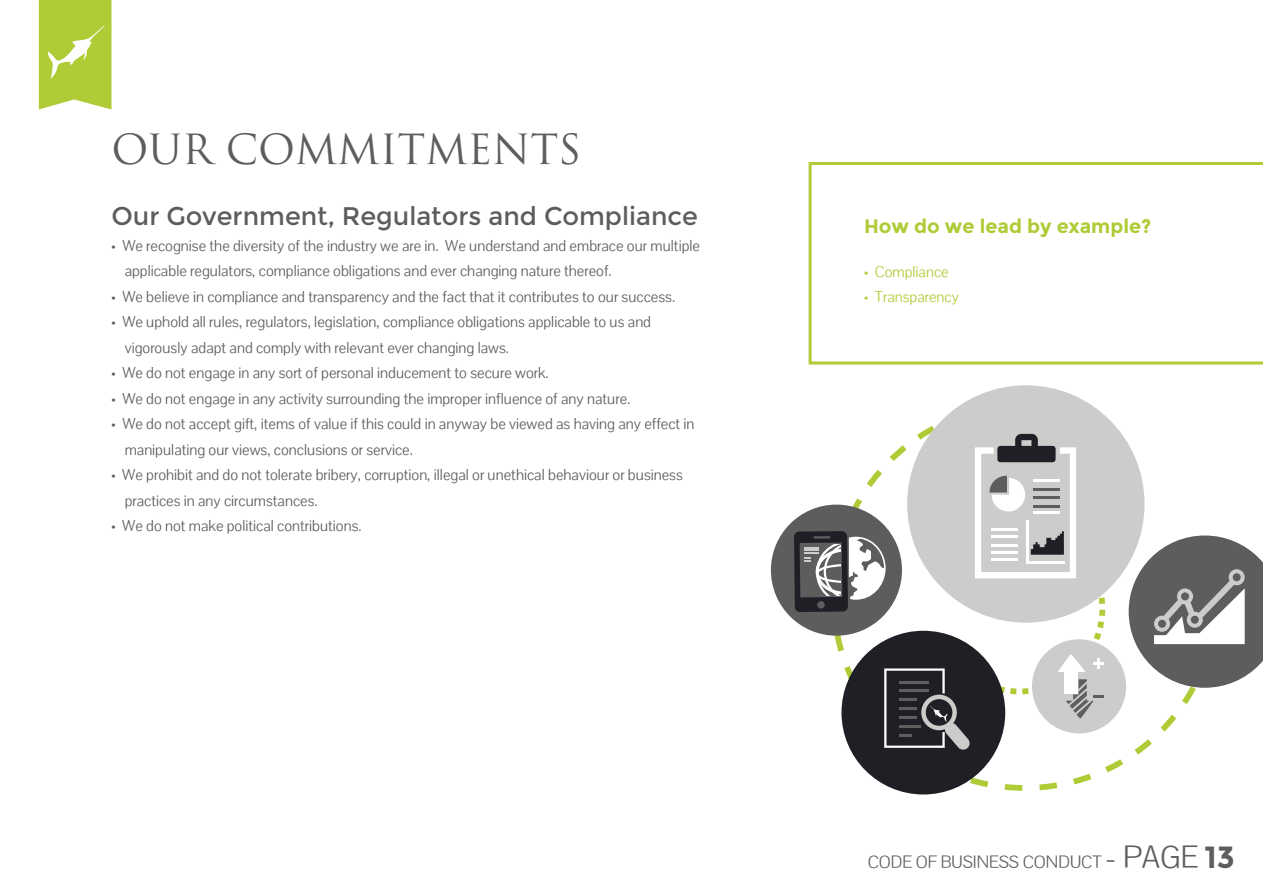
<style>
.page{position:relative;width:1263px;height:893px;background:#fff}
.page>*{position:absolute;margin:0;border:0;box-sizing:border-box;transform-origin:0 0}
.t1{font:40.5px "Trajan Pro";color:#5d5d5d}
.t2{font:25.5px "Montserrat";color:#5d5d5d}
.t3{font:700 19.5px "Montserrat";color:#afcb36}
.t4{font:17.1px "Pontano Sans";color:#5e5e5e}
.t5{font:15px/25.5px "Pontano Sans";color:#5d5d5d}
.t6{font:15px "Pontano Sans";color:#afcb36}
.s1{font-family:"Myriad Pro"}
.s2{font-size:30.75px}
.s3{font-family:"Montserrat";font-weight:700;font-size:30.75px}
</style>
<div class="page">
<svg style="left:809px;top:162px;width:454px;height:203px"></svg>
<svg style="left:851px;top:416px;width:345px;height:378px"></svg>
<div style="left:907px;top:385px;width:237px;height:238px;background:#cccccb;border-radius:50%"></div>
<svg style="left:1129px;top:535px;width:134px;height:153px"></svg>
<div style="left:1032px;top:639px;width:94px;height:94px;background:#cccccb;border-radius:50%"></div>
<div style="left:841px;top:631px;width:164px;height:163px;background:#1f1f26;border-radius:50%"></div>
<div style="left:771px;top:505px;width:131px;height:131px;background:#5d5d5d;border-radius:50%"></div>
<svg style="left:794px;top:434px;width:314px;height:316px"></svg>
<svg style="left:39px;top:0;width:72px;height:110px;background:#b8d04c"></svg>
<h1 class="t1" style="left:111px;top:126px;width:471px">OUR COMMITMENTS</h1>
<h2 class="t2" style="left:111px;top:206px;width:588px">Our Government, Regulators and Compliance</h2>
<p class="t5" style="left:125px;top:234px;width:577px;text-indent:-13px"><span class="s1">•</span> We recognise the diversity of the industry we are in. We understand and embrace our multiple applicable regulators, compliance obligations and ever changing nature thereof.</p>
<p class="t5" style="left:111px;top:285px;width:565px"><span class="s1">•</span> We believe in compliance and transparency and the fact that it contributes to our success.</p>
<p class="t5" style="left:125px;top:310px;width:528px;text-indent:-13px"><span class="s1">•</span> We uphold all rules, regulators, legislation, compliance obligations applicable to us and vigorously adapt and comply with relevant ever changing laws.</p>
<p class="t5" style="left:111px;top:361px;width:439px"><span class="s1">•</span> We do not engage in any sort of personal inducement to secure work.</p>
<p class="t5" style="left:111px;top:387px;width:520px"><span class="s1">•</span> We do not engage in any activity surrounding the improper influence of any nature.</p>
<p class="t5" style="left:125px;top:412px;width:571px;text-indent:-13px"><span class="s1">•</span> We do not accept gift, items of value if this could in anyway be viewed as having any effect in manipulating our views, conclusions or service.</p>
<p class="t5" style="left:125px;top:463px;width:560px;text-indent:-13px"><span class="s1">•</span> We prohibit and do not tolerate bribery, corruption, illegal or unethical behaviour or business practices in any circumstances.</p>
<p class="t5" style="left:111px;top:514px;width:252px"><span class="s1">•</span> We do not make political contributions.</p>
<h3 class="t3" style="left:864px;top:218px;width:289px">How do we lead by example?</h3>
<p class="t6" style="left:864px;top:265px;width:86px"><span class="s1">•</span> Compliance</p>
<p class="t6" style="left:864px;top:291px;width:96px"><span class="s1">•</span> Transparency</p>
<p class="t4" style="left:868px;top:855px;width:369px">CODE OF BUSINESS CONDUCT <span class="s2">- PAGE</span> <span class="s3">13</span></p>
</div>
